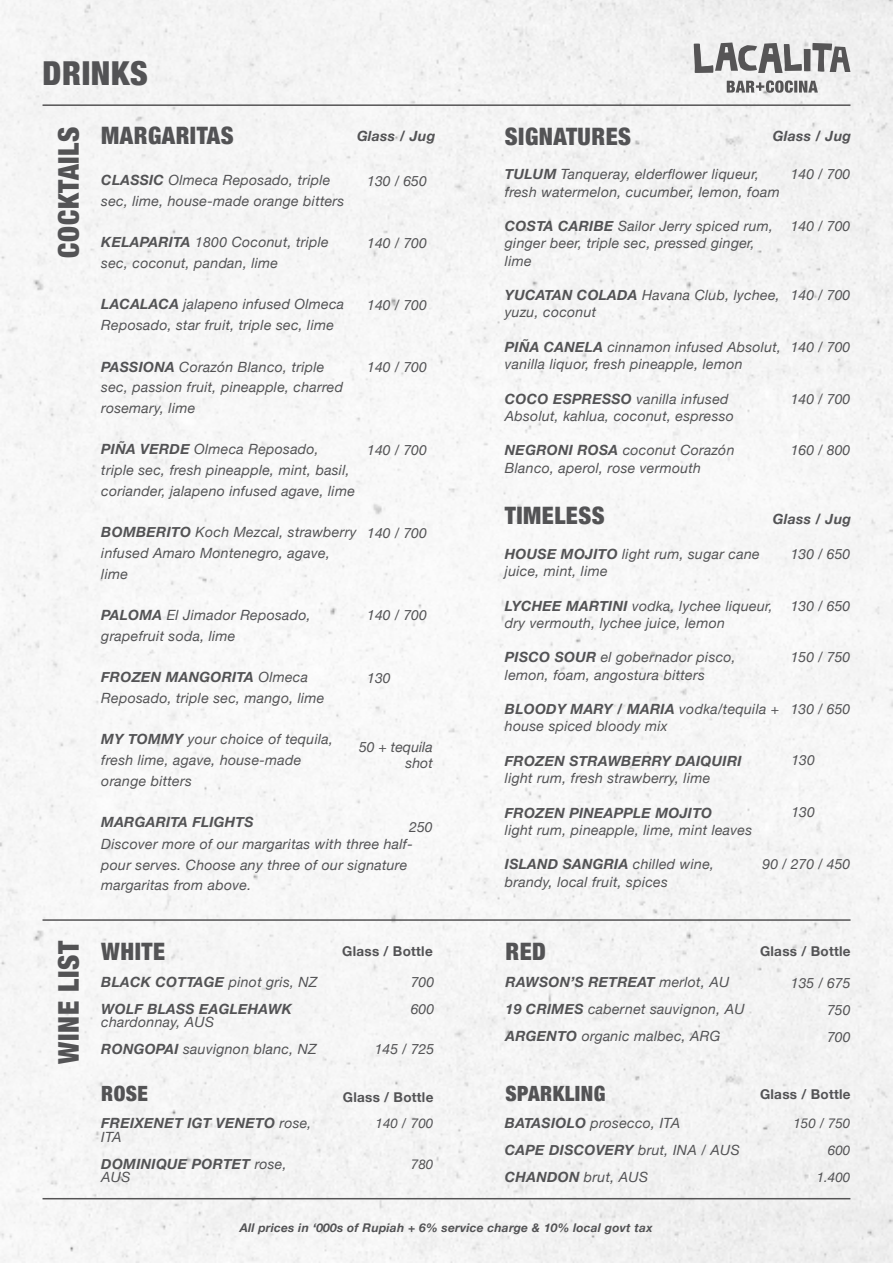
<style>
.page{position:relative;width:893px;height:1263px;background:#f6f6f6}
.page>*{position:absolute;margin:0;border:0;box-sizing:border-box;transform-origin:0 0}
.t1{font:900 condensed 33px "Helvetica Neue";letter-spacing:.02em;color:#535355}
.t2{font:900 condensed 28.5px "Helvetica Neue";letter-spacing:.025em;color:#535355}
.t3{font:900 condensed 24px "Helvetica Neue";letter-spacing:.02em;color:#535355}
.t4{font:900 condensed 21px "Helvetica Neue";letter-spacing:.02em;color:#535355}
.t5{font:italic 14.1px/20.7px "Helvetica Neue";letter-spacing:.02em;color:#535355}
.t6{font:italic 700 14.1px/13.5px "Helvetica Neue";letter-spacing:.02em;color:#535355}
.t7{font:italic 14.1px/16.5px "Helvetica Neue";color:#535355;text-align:right}
.t8{font:700 13.5px "Helvetica Neue";letter-spacing:.02em;color:#535355}
.t9{font:italic 13.5px "Helvetica Neue";color:#535355}
.t10{font:italic 700 12px "Helvetica Neue";letter-spacing:.02em;color:#535355}
.s1{font-weight:700}
.s2{font-weight:400}
</style>
<div class="page">
<svg style="left:694px;top:43px;width:156px;height:30px"></svg>
<svg style="left:727px;top:80px;width:91px;height:13px"></svg>
<hr style="left:43px;top:104px;width:807px;height:2px;background:#555455">
<hr style="left:43px;top:1198px;width:807px;height:1px;background:#555455">
<hr style="left:43px;top:919px;width:807px;height:2px;background:#555455">
<p class="t1" style="left:43px;top:46px;width:107px">DRINKS</p>
<p class="t2" style="left:45px;top:258px;width:133px;rotate:-90deg">COCKTAILS</p>
<p class="t2" style="left:45px;top:1064px;width:124px;rotate:-90deg">WINE LIST</p>
<p class="t3" style="left:101px;top:116px;width:134px">MARGARITAS</p>
<p class="t5" style="left:101px;top:171px;width:245px"><span class="s1">CLASSIC</span> Olmeca Reposado, triple sec, lime, house-made orange bitters</p>
<p class="t5" style="left:101px;top:233px;width:229px"><span class="s1">KELAPARITA</span> 1800 Coconut, triple sec, coconut, pandan, lime</p>
<p class="t5" style="left:101px;top:295px;width:244px"><span class="s1">LACALACA</span> jalapeno infused Olmeca<br>Reposado, star fruit, triple sec, lime</p>
<p class="t5" style="left:101px;top:357px;width:243px"><span class="s1">PASSIONA</span> Corazón Blanco, triple sec, passion fruit, pineapple, charred rosemary, lime</p>
<p class="t5" style="left:101px;top:440px;width:255px"><span class="s1">PIÑA VERDE</span> Olmeca Reposado, triple sec, fresh pineapple, mint, basil, coriander, jalapeno infused agave, lime</p>
<p class="t5" style="left:101px;top:523px;width:257px"><span class="s1">BOMBERITO</span> Koch Mezcal, strawberry infused Amaro Montenegro, agave, lime</p>
<p class="t5" style="left:101px;top:605px;width:211px"><span class="s1">PALOMA</span> El Jimador Reposado, grapefruit soda, lime</p>
<p class="t5" style="left:101px;top:667px;width:225px"><span class="s1">FROZEN MANGORITA</span> Olmeca<br>Reposado, triple sec, mango, lime</p>
<p class="t5" style="left:101px;top:730px;width:233px"><span class="s1">MY TOMMY</span> your choice of tequila,</p>
<p class="t5" style="left:101px;top:750px;width:202px">fresh lime, agave, house-made</p>
<p class="t5" style="left:101px;top:771px;width:92px">orange bitters</p>
<p class="t6" style="left:101px;top:816px;width:154px">MARGARITA FLIGHTS</p>
<p class="t3" style="left:505px;top:116px;width:128px">SIGNATURES</p>
<p class="t5" style="left:505px;top:166px;width:276px;line-height:17.2px"><span class="s1">TULUM</span> Tanqueray, elderflower liqueur, fresh watermelon, cucumber, lemon, foam</p>
<p class="t5" style="left:505px;top:218px;width:270px;line-height:17.2px"><span class="s1">COSTA CARIBE</span> Sailor Jerry spiced rum, ginger beer, triple sec, pressed ginger, lime</p>
<p class="t5" style="left:505px;top:287px;width:276px;line-height:17.2px"><span class="s1">YUCATAN COLADA</span> Havana Club, lychee, yuzu, coconut</p>
<p class="t5" style="left:505px;top:339px;width:278px;line-height:17.2px"><span class="s1">PIÑA CANELA</span> cinnamon infused Absolut, vanilla liquor, fresh pineapple, lemon</p>
<p class="t5" style="left:505px;top:391px;width:230px;line-height:17.2px"><span class="s1">COCO ESPRESSO</span> vanilla infused<br>Absolut, kahlua, coconut, espresso</p>
<p class="t5" style="left:505px;top:442px;width:231px;line-height:17.2px"><span class="s1">NEGRONI ROSA</span> coconut Corazón<br>Blanco, aperol, rose vermouth</p>
<p class="t3" style="left:505px;top:496px;width:101px">TIMELESS</p>
<p class="t5" style="left:505px;top:546px;width:256px;line-height:17.2px"><span class="s1">HOUSE MOJITO</span> light rum, sugar cane juice, mint, lime</p>
<p class="t5" style="left:505px;top:598px;width:269px;line-height:17.2px"><span class="s1">LYCHEE MARTINI</span> vodka, lychee liqueur, dry vermouth, lychee juice, lemon</p>
<p class="t5" style="left:505px;top:649px;width:232px;line-height:17.2px"><span class="s1">PISCO SOUR</span> el gobernador pisco, lemon, foam, angostura bitters</p>
<p class="t5" style="left:505px;top:701px;width:276px;line-height:17.2px"><span class="s1">BLOODY MARY / MARIA</span> vodka/tequila + house spiced bloody mix</p>
<p class="t5" style="left:505px;top:753px;width:238px;line-height:17.2px"><span class="s1">FROZEN STRAWBERRY DAIQUIRI </span>light rum, fresh strawberry, lime</p>
<p class="t6" style="left:505px;top:806px;width:209px">FROZEN PINEAPPLE MOJITO</p>
<p class="t5" style="left:505px;top:820px;width:249px">light rum, pineapple, lime, mint leaves</p>
<p class="t6" style="left:505px;top:858px;width:211px">ISLAND SANGRIA <span class="s2">chilled wine,</span></p>
<p class="t5" style="left:505px;top:872px;width:164px">brandy, local fruit, spices</p>
<p class="t6" style="left:357px;top:129px;width:80px">Glass / Jug</p>
<p class="t6" style="left:773px;top:129px;width:80px">Glass / Jug</p>
<p class="t5" style="left:791px;top:165px;width:61px">140 / 700</p>
<p class="t5" style="left:367px;top:171px;width:61px">130 / 650</p>
<p class="t5" style="left:791px;top:216px;width:61px">140 / 700</p>
<p class="t5" style="left:367px;top:233px;width:61px">140 / 700</p>
<p class="t5" style="left:791px;top:285px;width:61px">140 / 700</p>
<p class="t5" style="left:367px;top:295px;width:61px">140 / 700</p>
<p class="t5" style="left:791px;top:337px;width:61px">140 / 700</p>
<p class="t5" style="left:367px;top:357px;width:61px">140 / 700</p>
<p class="t5" style="left:791px;top:389px;width:61px">140 / 700</p>
<p class="t5" style="left:367px;top:440px;width:61px">140 / 700</p>
<p class="t5" style="left:791px;top:441px;width:61px">160 / 800</p>
<p class="t6" style="left:773px;top:513px;width:80px">Glass / Jug</p>
<p class="t5" style="left:367px;top:523px;width:61px">140 / 700</p>
<p class="t5" style="left:791px;top:544px;width:61px">130 / 650</p>
<p class="t5" style="left:791px;top:596px;width:61px">130 / 650</p>
<p class="t5" style="left:367px;top:606px;width:61px">140 / 700</p>
<p class="t5" style="left:791px;top:648px;width:61px">150 / 750</p>
<p class="t5" style="left:367px;top:668px;width:25px">130</p>
<p class="t5" style="left:791px;top:699px;width:61px">130 / 650</p>
<p class="t7" style="left:359px;top:739px;width:75px">50 + tequila shot</p>
<p class="t5" style="left:791px;top:751px;width:25px">130</p>
<p class="t5" style="left:791px;top:802px;width:25px">130</p>
<p class="t5" style="left:409px;top:818px;width:25px">250</p>
<p class="t5" style="left:101px;top:834px;width:313px">Discover more of our margaritas with three half&shy;pour serves. Choose any three of our signature margaritas from above.</p>
<p class="t5" style="left:762px;top:855px;width:89px">90 / 270 / 450</p>
<p class="t3" style="left:101px;top:931px;width:65px">WHITE</p>
<p class="t6" style="left:101px;top:975px;width:218px">BLACK COTTAGE <span class="s2">pinot gris, NZ</span></p>
<p class="t6" style="left:101px;top:1002px;width:192px">WOLF BLASS EAGLEHAWK <span class="s2">chardonnay, AUS</span></p>
<p class="t5" style="left:101px;top:1040px;width:217px"><span class="s1">RONGOPAI</span> sauvignon blanc, NZ</p>
<p class="t4" style="left:101px;top:1076px;width:48px">ROSE</p>
<p class="t6" style="left:101px;top:1117px;width:212px">FREIXENET IGT VENETO <span class="s2">rose,<br>ITA</span></p>
<p class="t6" style="left:101px;top:1157px;width:187px">DOMINIQUE PORTET <span class="s2">rose,<br>AUS</span></p>
<p class="t8" style="left:342px;top:940px;width:92px">Glass / Bottle</p>
<p class="t5" style="left:411px;top:972px;width:25px">700</p>
<p class="t5" style="left:411px;top:999px;width:25px">600</p>
<p class="t5" style="left:375px;top:1040px;width:61px">145 / 725</p>
<p class="t3" style="left:506px;top:931px;width:42px">RED</p>
<p class="t6" style="left:506px;top:975px;width:225px">RAWSON’S RETREAT <span class="s2">merlot, AU</span></p>
<p class="t5" style="left:506px;top:999px;width:241px"><span class="s1">19 CRIMES</span> cabernet sauvignon, AU</p>
<p class="t5" style="left:506px;top:1026px;width:217px"><span class="s1">ARGENTO</span> organic malbec, ARG</p>
<p class="t8" style="left:760px;top:940px;width:92px">Glass / Bottle</p>
<p class="t5" style="left:791px;top:974px;width:61px">135 / 675</p>
<p class="t5" style="left:827px;top:1001px;width:25px">750</p>
<p class="t5" style="left:827px;top:1028px;width:25px">700</p>
<p class="t4" style="left:506px;top:1076px;width:101px">SPARKLING</p>
<p class="t8" style="left:343px;top:1087px;width:92px">Glass / Bottle</p>
<p class="t8" style="left:760px;top:1084px;width:92px">Glass / Bottle</p>
<p class="t9" style="left:376px;top:1114px;width:59px">140 / 700</p>
<p class="t9" style="left:411px;top:1154px;width:24px">780</p>
<p class="t5" style="left:505px;top:1113px;width:177px"><span class="s1">BATASIOLO</span> prosecco, ITA</p>
<p class="t6" style="left:505px;top:1143px;width:236px">CAPE DISCOVERY <span class="s2">brut, INA / AUS</span></p>
<p class="t5" style="left:505px;top:1167px;width:145px"><span class="s1">CHANDON</span> brut, AUS</p>
<p class="t9" style="left:793px;top:1114px;width:59px">150 / 750</p>
<p class="t9" style="left:828px;top:1141px;width:24px">600</p>
<p class="t9" style="left:817px;top:1168px;width:35px">1.400</p>
<p class="t10" style="left:240px;top:1218px;width:414px">All prices in ‘000s of Rupiah + 6% service charge &amp; 10% local govt tax</p>
</div>
